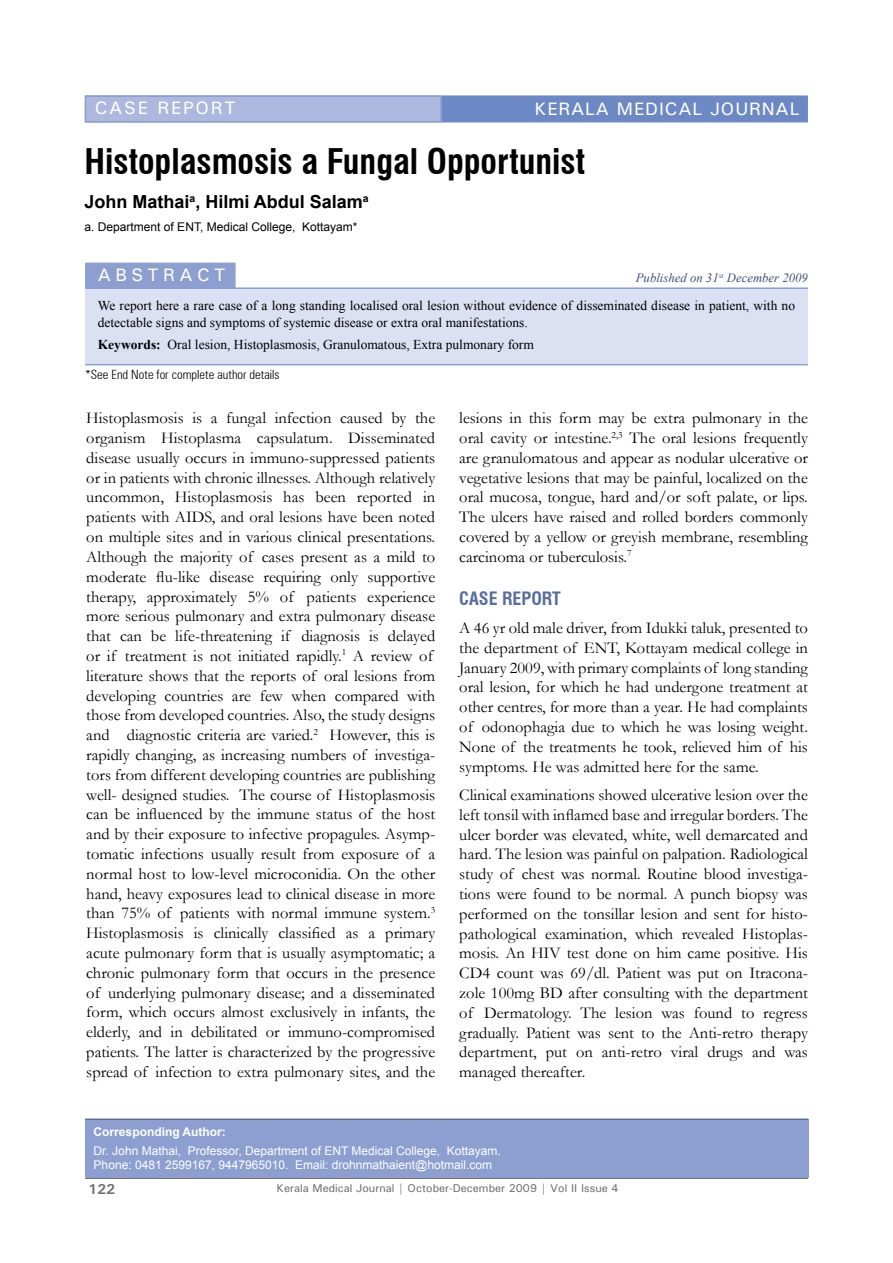
<style>
.page{position:relative;width:893px;height:1263px;background:#fff}
.page>*{position:absolute;margin:0;border:0;box-sizing:border-box;transform-origin:0 0}
.t1{font:700 condensed 34.5px "Swiss 721 BT";color:#000101}
.Title_Name{font:700 18px "Arial";color:#000}
.t2{font:500 18px "Univers";letter-spacing:.05em;color:#fff}
.t3{font:500 18px "Univers";letter-spacing:.1em;color:#fff}
.Head_1{font:700 condensed 18px "Swiss 721 BT";color:#576e9e}
.t4{font:500 18px "Univers";letter-spacing:.25em;color:#fff}
.Para_1{font:16.5px/19.8px "Garamond";color:#000;text-align:justify}
.t5{font:700 14.25px "Univers";color:#6d6e71}
.Abstract{font:13.5px/16.5px "Times New Roman";color:#000}
.t6{font:300 condensed 12.75px "Zurich BT";color:#000}
.t7{font:italic 12.75px "Times New Roman";color:#3f5077}
.Corresponding_Author{font:12px/14.4px "Arial";color:#fff}
.Title_Name-2{font:12px "Arial";color:#000}
.t8{font:700 12px "Arial";color:#fff}
.t9{font:500 11.25px "Univers";color:#6d6e71}
.s1{font-weight:700}
</style>
<div class="page">
<hr style="left:85px;top:1178px;width:723px;height:1px;background:#58595b">
<div style="left:85px;top:95px;width:723px;height:27px;background:#6d89c5;border:2px solid #6d89c5"></div>
<div style="left:85px;top:95px;width:357px;height:27px;background:#acb8dd;border:2px solid #8d9fd1"></div>
<div style="left:85px;top:1119px;width:723px;height:59px;background:#8d9fd1"></div>
<hr style="left:85px;top:1119px;width:723px;height:1px;background:#3f5077">
<div style="left:85px;top:263px;width:151px;height:25px;background:#8d9fd1"></div>
<div style="left:85px;top:289px;width:723px;height:75px;background:#dbe0f2"></div>
<hr style="left:85px;top:287px;width:723px;height:2px;background:#8d9fd1">
<hr style="left:85px;top:364px;width:723px;height:1px;background:#8d9fd1">
<p class="t3" style="left:95px;top:97px;width:142px">CASE REPORT</p>
<p class="t2" style="left:534px;top:97px;width:266px">KERALA MEDICAL JOURNAL</p>
<p class="t1" style="left:85px;top:141px;width:502px">Histoplasmosis a Fungal Opportunist</p>
<p class="Title_Name" style="left:85px;top:190px;width:286px">John Mathai<sup>a</sup>, Hilmi Abdul Salam<sup>a</sup></p>
<p class="Title_Name-2" style="left:85px;top:219px;width:274px">a. Department of ENT, Medical College, Kottayam*</p>
<p class="t4" style="left:98px;top:263px;width:129px">ABSTRACT</p>
<p class="Abstract" style="left:98px;top:297px;width:699px">We report here a rare case of a long standing localised oral lesion without evidence of disseminated disease in patient, with no detectable signs and symptoms of systemic disease or extra oral manifestations.</p>
<p class="Abstract" style="left:98px;top:336px;width:438px"><span class="s1">Keywords:</span> Oral lesion, Histoplasmosis, Granulomatous, Extra pulmonary form</p>
<p class="t6" style="left:85px;top:366px;width:196px">*See End Note for complete author details</p>
<p class="t7" style="left:636px;top:269px;width:174px">Published on 31<sup>st</sup> December 2009</p>
<p class="Para_1" style="left:86px;top:408px;width:350px;text-align:left">Histoplasmosis is a fungal infection caused by the organism Histoplasma capsulatum. Disseminated disease usually occurs in immuno-suppressed patients or in patients with chronic illnesses. Although relatively uncommon, Histoplasmosis has been reported in patients with AIDS, and oral lesions have been noted on multiple sites and in various clinical presentations.<br>Although the majority of cases present as a mild to moderate flu-like disease requiring only supportive therapy, approximately 5% of patients experience more serious pulmonary and extra pulmonary disease that can be life-threatening if diagnosis is delayed or if treatment is not initiated rapidly.<sup>1</sup> A review of literature shows that the reports of oral lesions from developing countries are few when compared with those from developed countries. Also, the study designs and diagnostic criteria are varied.<sup>2</sup> However, this is rapidly changing, as increasing numbers of investiga&shy;tors from different developing countries are publishing well- designed studies. The course of Histoplasmosis can be influenced by the immune status of the host and by their exposure to infective propagules. Asymp&shy;tomatic infections usually result from exposure of a normal host to low-level microconidia. On the other hand, heavy exposures lead to clinical disease in more than 75% of patients with normal immune system.<sup>3<br></sup>Histoplasmosis is clinically classified as a primary acute pulmonary form that is usually asymptomatic; a chronic pulmonary form that occurs in the presence of underlying pulmonary disease; and a disseminated form, which occurs almost exclusively in infants, the elderly, and in debilitated or immuno-compromised patients. The latter is characterized by the progressive spread of infection to extra pulmonary sites, and the</p>
<p class="Para_1" style="left:459px;top:408px;width:350px">lesions in this form may be extra pulmonary in the oral cavity or intestine.<sup>2,3</sup> The oral lesions frequently are granulomatous and appear as nodular ulcerative or vegetative lesions that may be painful, localized on the oral mucosa, tongue, hard and/or soft palate, or lips.<br>The ulcers have raised and rolled borders commonly covered by a yellow or greyish membrane, resembling carcinoma or tuberculosis.<sup>7</sup></p>
<p class="Head_1" style="left:459px;top:587px;width:103px">CASE REPORT</p>
<p class="Para_1" style="left:459px;top:617px;width:350px">A 46 yr old male driver, from Idukki taluk, presented to the department of ENT, Kottayam medical college in January 2009, with primary complaints of long standing oral lesion, for which he had undergone treatment at other centres, for more than a year. He had complaints of odonophagia due to which he was losing weight.<br>None of the treatments he took, relieved him of his symptoms. He was admitted here for the same.</p>
<p class="Para_1" style="left:459px;top:784px;width:350px">Clinical examinations showed ulcerative lesion over the left tonsil with inflamed base and irregular borders. The ulcer border was elevated, white, well demarcated and hard. The lesion was painful on palpation. Radiological study of chest was normal. Routine blood investiga&shy;tions were found to be normal. A punch biopsy was performed on the tonsillar lesion and sent for histo&shy;pathological examination, which revealed Histoplas&shy;mosis. An HIV test done on him came positive. His CD4 count was 69/dl. Patient was put on Itracona&shy;zole 100mg BD after consulting with the department of Dermatology. The lesion was found to regress gradually. Patient was sent to the Anti-retro therapy department, put on anti-retro viral drugs and was managed thereafter.</p>
<p class="t8" style="left:94px;top:1124px;width:134px">Corresponding Author:</p>
<p class="Corresponding_Author" style="left:94px;top:1144px;width:409px">Dr. John Mathai, Professor, Department of ENT Medical College, Kottayam.<br>Phone: 0481 2599167, 9447965010. Email: drohnmathaient@hotmail.com</p>
<p class="t5" style="left:88px;top:1180px;width:28px">122</p>
<p class="t9" style="left:277px;top:1181px;width:343px">Kerala Medical Journal | October-December 2009 | Vol II Issue 4</p>
</div>
